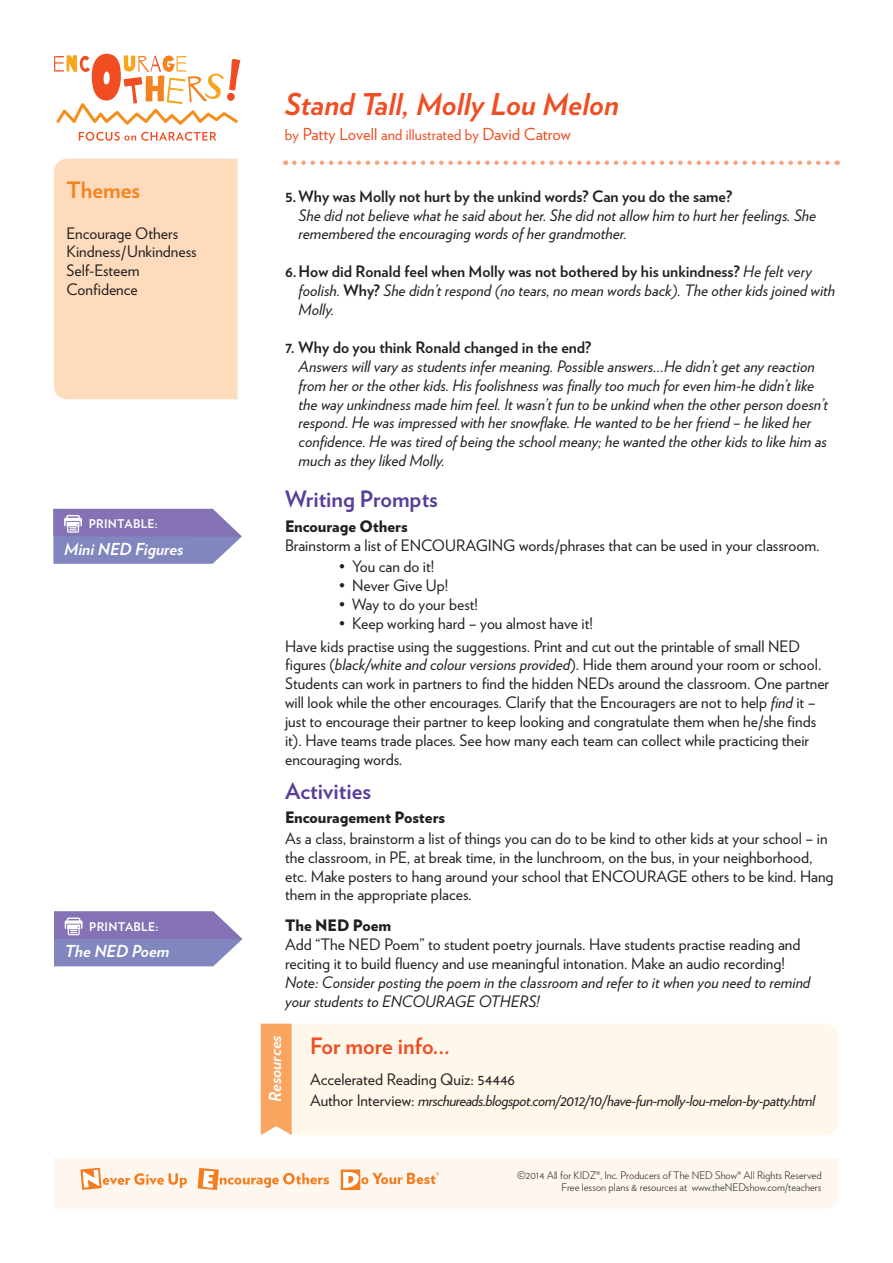
<style>
.page{position:relative;width:893px;height:1263px;background:#fff}
.page>*{position:absolute;margin:0;border:0;box-sizing:border-box;transform-origin:0 0}
.t1{font:italic 700 30px "Verlag";color:#f04d22}
.t2{font:700 22.5px "Verlag";color:#593e99}
.t3{font:700 22.5px "Verlag";color:#f04d22}
.t4{font:700 22.5px "Verlag";color:#f58220}
.t5{font:italic 700 16.65px "Verlag";color:#fff}
.t6{font:16.5px "Verlag";color:#f04d22}
.t7{font:italic 700 16.5px "Verlag";color:#fff}
.t8{font:15.75px/18.9px "Verlag";color:#231f20}
.t9{font:italic 15.75px/18.9px "Verlag";color:#231f20}
.t10{font:700 15.75px "Verlag";color:#231f20}
.t11{font:900 15.75px "Verlag";color:#231f20}
.t12{font:italic 15px "Verlag";letter-spacing:-.03em;color:#231f20}
.t13{font:700 12px "Verlag";letter-spacing:.025em;color:#fff}
.t14{font:300 10.5px/12.6px "Verlag";color:#231f20;text-align:right}
.s1{font-size:15px}
.s2{font-weight:700;font-style:normal}
.s3{font-style:italic}
.s4{font-style:normal;font-size:15.75px}
</style>
<div class="page">
<div style="left:54px;top:159px;width:184px;height:240px;background:#fddbbc"></div>
<svg style="left:54px;top:1158px;width:784px;height:51px"></svg>
<svg style="left:54px;top:54px;width:187px;height:87px"></svg>
<svg style="left:294px;top:161px;width:544px;height:4px"></svg>
<svg style="left:53px;top:509px;width:189px;height:55px;background:#8f89c0"></svg>
<svg style="left:54px;top:911px;width:188px;height:55px;background:#8e88bf"></svg>
<div style="left:292px;top:1024px;width:546px;height:111px;background:#fef7ea"></div>
<svg style="left:261px;top:1024px;width:31px;height:111px;background:#f9a867"></svg>
<p class="t4" style="left:67px;top:172px;width:75px">Themes</p>
<p class="t8" style="left:67px;top:223px;width:113px">Encourage Others</p>
<p class="t8" style="left:67px;top:242px;width:132px">Kindness/Unkindness</p>
<p class="t8" style="left:67px;top:260px;width:75px">Self-Esteem</p>
<p class="t8" style="left:67px;top:279px;width:73px">Confidence</p>
<p class="t13" style="left:89px;top:515px;width:71px">PRINTABLE:</p>
<p class="t7" style="left:64px;top:536px;width:121px">Mini NED Figures</p>
<p class="t13" style="left:89px;top:917px;width:71px">PRINTABLE:</p>
<p class="t7" style="left:65px;top:938px;width:106px">The NED Poem</p>
<p class="t1" style="left:285px;top:80px;width:336px">Stand Tall, Molly Lou Melon</p>
<p class="t6" style="left:285px;top:122px;width:287px"><span class="s1">by</span> Patty Lovell <span class="s1">and illustrated by</span> David Catrow</p>
<p class="t10" style="left:285px;top:184px;width:449px">5.Why was Molly not hurt by the unkind words? Can you do the same?</p>
<p class="t9" style="left:299px;top:204px;width:519px">She did not believe what he said about her. She did not allow him to hurt her feelings. She remembered the encouraging words of her grandmother.</p>
<p class="t9" style="left:299px;top:261px;width:538px;text-indent:-14px"><span class="s2">6.How did Ronald feel when Molly was not bothered by his unkindness?</span> He felt very foolish. <span class="s2">Why?</span> She didn’t respond (no tears, no mean words back). The other kids joined with<br>Molly.</p>
<p class="t9" style="left:299px;top:337px;width:531px;text-indent:-14px"><span class="s2">7. Why do you think Ronald changed in the end?<br></span>Answers will vary as students infer meaning. Possible answers…He didn’t get any reaction from her or the other kids. His foolishness was finally too much for even him-he didn’t like the way unkindness made him feel. It wasn’t fun to be unkind when the other person doesn’t respond. He was impressed with her snowflake. He wanted to be her friend – he liked her confidence. He was tired of being the school meany; he wanted the other kids to like him as much as they liked Molly.</p>
<p class="t2" style="left:285px;top:481px;width:154px">Writing Prompts</p>
<p class="t11" style="left:285px;top:514px;width:124px">Encourage Others</p>
<p class="t8" style="left:285px;top:535px;width:536px">Brainstorm a list of ENCOURAGING words/phrases that can be used in your classroom.</p>
<p class="t8" style="left:339px;top:556px;width:97px">• You can do it!</p>
<p class="t8" style="left:339px;top:575px;width:111px">• Never Give Up!</p>
<p class="t8" style="left:339px;top:594px;width:140px">• Way to do your best!</p>
<p class="t8" style="left:339px;top:613px;width:255px">• Keep working hard – you almost have it!</p>
<p class="t8" style="left:285px;top:636px;width:546px">Have kids practise using the suggestions. Print and cut out the printable of small NED figures (<span class="s3">black/white and colour versions provided</span>). Hide them around your room or school.<br>Students can work in partners to find the hidden NEDs around the classroom. One partner will look while the other encourages. Clarify that the Encouragers are not to help <span class="s3">find</span> it – just to encourage their partner to keep looking and congratulate them when he/she finds it). Have teams trade places. See how many each team can collect while practicing their encouraging words.</p>
<p class="t2" style="left:285px;top:773px;width:87px">Activities</p>
<p class="t11" style="left:285px;top:804px;width:162px">Encouragement Posters</p>
<p class="t8" style="left:285px;top:828px;width:550px">As a class, brainstorm a list of things you can do to be kind to other kids at your school – in the classroom, in PE, at break time, in the lunchroom, on the bus, in your neighborhood, etc. Make posters to hang around your school that ENCOURAGE others to be kind. Hang them in the appropriate places.</p>
<p class="t11" style="left:285px;top:913px;width:108px">The NED Poem</p>
<p class="t8" style="left:285px;top:934px;width:517px">Add “The NED Poem” to student poetry journals. Have students practise reading and reciting it to build fluency and use meaningful intonation. Make an audio recording!</p>
<p class="t9" style="left:285px;top:972px;width:527px">Note: Consider posting the poem in the classroom and refer to it when you need to remind your students to ENCOURAGE OTHERS!</p>
<p class="t5" style="left:262px;top:1102px;width:68px;rotate:-90deg">Resources</p>
<p class="t3" style="left:310px;top:1028px;width:141px">For more info...</p>
<p class="t8" style="left:310px;top:1069px;width:207px">Accelerated Reading Quiz: 54446</p>
<p class="t12" style="left:310px;top:1089px;width:507px"><span class="s4">Author Interview:</span> mrschureads.blogspot.com/2012/10/have-fun-molly-lou-melon-by-patty.html</p>
<p class="t14" style="left:517px;top:1168px;width:306px">©2014 All for KIDZ®, Inc. Producers of The NED Show® All Rights Reserved<br>Free lesson plans &amp; resources at www.theNEDshow.com/teachers</p>
</div>
